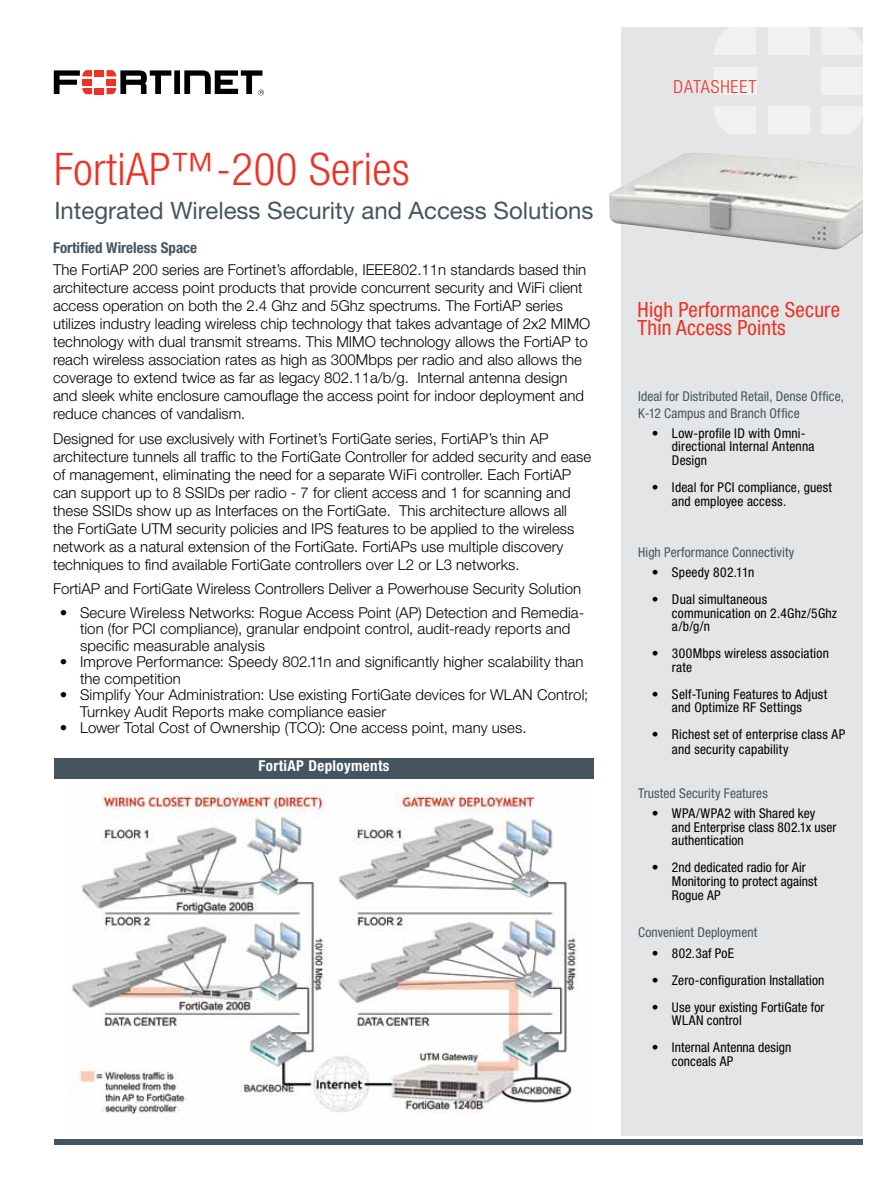
<style>
.page{position:relative;width:891px;height:1188px;background:#fff}
.page>*{position:absolute;margin:0;border:0;box-sizing:border-box;transform-origin:0 0}
.t1{font:300 condensed 45px "Helvetica Neue LT Std";letter-spacing:.01em;color:#ee3124}
.t2{font:24px "Helvetica Neue LT Std";color:#455560}
.t3{font:condensed 21px/18px "Helvetica Neue LT Std";letter-spacing:.01em;color:#ee3124}
.t4{font:300 condensed 18px "Helvetica Neue LT Std";letter-spacing:.05em;color:#ee3124}
.t5{font:300 15px/18px "Helvetica Neue LT Std";color:#000}
.t6{font:700 condensed 15px "Helvetica Neue LT Std";color:#455560}
.t7{font:700 condensed 15px "Helvetica Neue LT Std";letter-spacing:.025em;color:#fff}
.t8{font:condensed 13.5px/13.5px "Helvetica Neue LT Std";letter-spacing:.01em;color:#000}
.t9{font:condensed 13.5px/16.2px "Helvetica Neue LT Std";letter-spacing:.005em;color:#455560}
.s1{font-weight:300;font-stretch:normal}
</style>
<div class="page">
<div style="left:621px;top:27px;width:243px;height:1108px;background:#e4e5e6"></div>
<div style="left:54px;top:1139px;width:810px;height:5px;background:#455560"></div>
<div style="left:54px;top:758px;width:540px;height:20px;background:#455560"></div>
<div style="left:95px;top:70px;width:9px;height:6px;background:#ee3124"></div>
<div style="left:95px;top:88px;width:9px;height:6px;background:#ee3124"></div>
<svg style="left:54px;top:70px;width:38px;height:24px"></svg>
<svg style="left:107px;top:70px;width:157px;height:25px"></svg>
<div style="left:714px;top:67px;width:42px;height:28px;background:#f1f1f2"></div>
<div style="left:768px;top:27px;width:42px;height:28px;background:#f1f1f2"></div>
<div style="left:768px;top:106px;width:42px;height:28px;background:#f1f1f2"></div>
<div style="left:821px;top:67px;width:43px;height:28px;background:#f1f1f2"></div>
<svg style="left:714px;top:27px;width:42px;height:28px"></svg>
<svg style="left:714px;top:106px;width:42px;height:28px"></svg>
<svg style="left:822px;top:27px;width:42px;height:28px"></svg>
<svg style="left:822px;top:106px;width:42px;height:28px"></svg>
<img style="left:609px;top:152px;width:255px;height:98px">
<img style="left:68px;top:785px;width:509px;height:330px">
<h1 class="t1" style="left:54px;top:143px;width:357px">FortiAP™-200 Series</h1>
<h2 class="t2" style="left:54px;top:197px;width:541px">Integrated Wireless Security and Access Solutions</h2>
<p class="t6" style="left:53px;top:238px;width:146px">Fortified Wireless Space</p>
<p class="t5" style="left:53px;top:260px;width:539px">The FortiAP 200 series are Fortinet’s affordable, IEEE802.11n standards based thin architecture access point products that provide concurrent security and WiFi client access operation on both the 2.4 Ghz and 5Ghz spectrums. The FortiAP series utilizes industry leading wireless chip technology that takes advantage of 2x2 MIMO technology with dual transmit streams. This MIMO technology allows the FortiAP to reach wireless association rates as high as 300Mbps per radio and also allows the coverage to extend twice as far as legacy 802.11a/b/g. Internal antenna design and sleek white enclosure camouflage the access point for indoor deployment and reduce chances of vandalism.</p>
<p class="t5" style="left:53px;top:429px;width:540px">Designed for use exclusively with Fortinet’s FortiGate series, FortiAP’s thin AP architecture tunnels all traffic to the FortiGate Controller for added security and ease of management, eliminating the need for a separate WiFi controller. Each FortiAP can support up to 8 SSIDs per radio - 7 for client access and 1 for scanning and these SSIDs show up as Interfaces on the FortiGate. This architecture allows all<br>the FortiGate UTM security policies and IPS features to be applied to the wireless network as a natural extension of the FortiGate. FortiAPs use multiple discovery techniques to find available FortiGate controllers over L2 or L3 networks.</p>
<p class="t5" style="left:53px;top:580px;width:530px">FortiAP and FortiGate Wireless Controllers Deliver a Powerhouse Security Solution</p>
<p class="t5" style="left:80px;top:604px;width:506px;line-height:16.5px;text-indent:-20px">• Secure Wireless Networks: Rogue Access Point (AP) Detection and Remedia&shy;tion (for PCI compliance), granular endpoint control, audit-ready reports and specific measurable analysis</p>
<p class="t5" style="left:80px;top:653px;width:505px;line-height:16.5px;text-indent:-20px">• Improve Performance: Speedy 802.11n and significantly higher scalability than the competition</p>
<p class="t5" style="left:80px;top:686px;width:510px;line-height:16.5px;text-indent:-20px">• Simplify Your Administration: Use existing FortiGate devices for WLAN Control;<br>Turnkey Audit Reports make compliance easier</p>
<p class="t5" style="left:60px;top:719px;width:468px">• Lower Total Cost of Ownership (TCO): One access point, many uses.</p>
<p class="t7" style="left:258px;top:757px;width:133px">FortiAP Deployments</p>
<p class="t4" style="left:674px;top:76px;width:84px">DATASHEET</p>
<h3 class="t3" style="left:638px;top:301px;width:204px">High Performance Secure<br>Thin Access Points</h3>
<p class="t9" style="left:638px;top:388px;width:207px">Ideal for Distributed Retail, Dense Office,<br>K-12 Campus and Branch Office</p>
<p class="t8" style="left:672px;top:426px;width:144px;text-indent:-20px">• Low-profile ID with Omni&shy;directional Internal Antenna<br>Design</p>
<p class="t8" style="left:672px;top:480px;width:162px;line-height:14.4px;text-indent:-20px">• Ideal for PCI compliance, guest and employee access<span class="s1">.</span></p>
<p class="t9" style="left:638px;top:544px;width:158px">High Performance Connectivity</p>
<p class="t8" style="left:652px;top:566px;width:104px">• Speedy 802.11n</p>
<p class="t8" style="left:672px;top:593px;width:167px;text-indent:-20px">• Dual simultaneous communication on 2.4Ghz/5Ghz a/b/g/n</p>
<p class="t8" style="left:672px;top:647px;width:159px;text-indent:-20px">• 300Mbps wireless association rate</p>
<p class="t8" style="left:652px;top:687px;width:177px;text-align:center">• Self-Tuning Features to Adjust and Optimize RF Settings</p>
<p class="t8" style="left:672px;top:727px;width:175px;line-height:14.4px;text-indent:-20px">• Richest set of enterprise class AP and security capability</p>
<p class="t9" style="left:638px;top:785px;width:131px">Trusted Security Features</p>
<p class="t8" style="left:672px;top:807px;width:166px;text-indent:-20px">• WPA/WPA2 with Shared key and Enterprise class 802.1x user authentication</p>
<p class="t8" style="left:672px;top:860px;width:147px;line-height:14px;text-indent:-20px">• 2nd dedicated radio for Air<br>Monitoring to protect against<br>Rogue AP</p>
<p class="t9" style="left:638px;top:924px;width:121px">Convenient Deployment</p>
<p class="t8" style="left:652px;top:946px;width:84px">• 802.3af PoE</p>
<p class="t8" style="left:652px;top:973px;width:174px">• Zero-configuration Installation</p>
<p class="t8" style="left:672px;top:1000px;width:154px;text-indent:-20px">• Use your existing FortiGate for<br>WLAN control</p>
<p class="t8" style="left:672px;top:1041px;width:121px;text-indent:-20px">• Internal Antenna design conceals AP</p>
</div>
